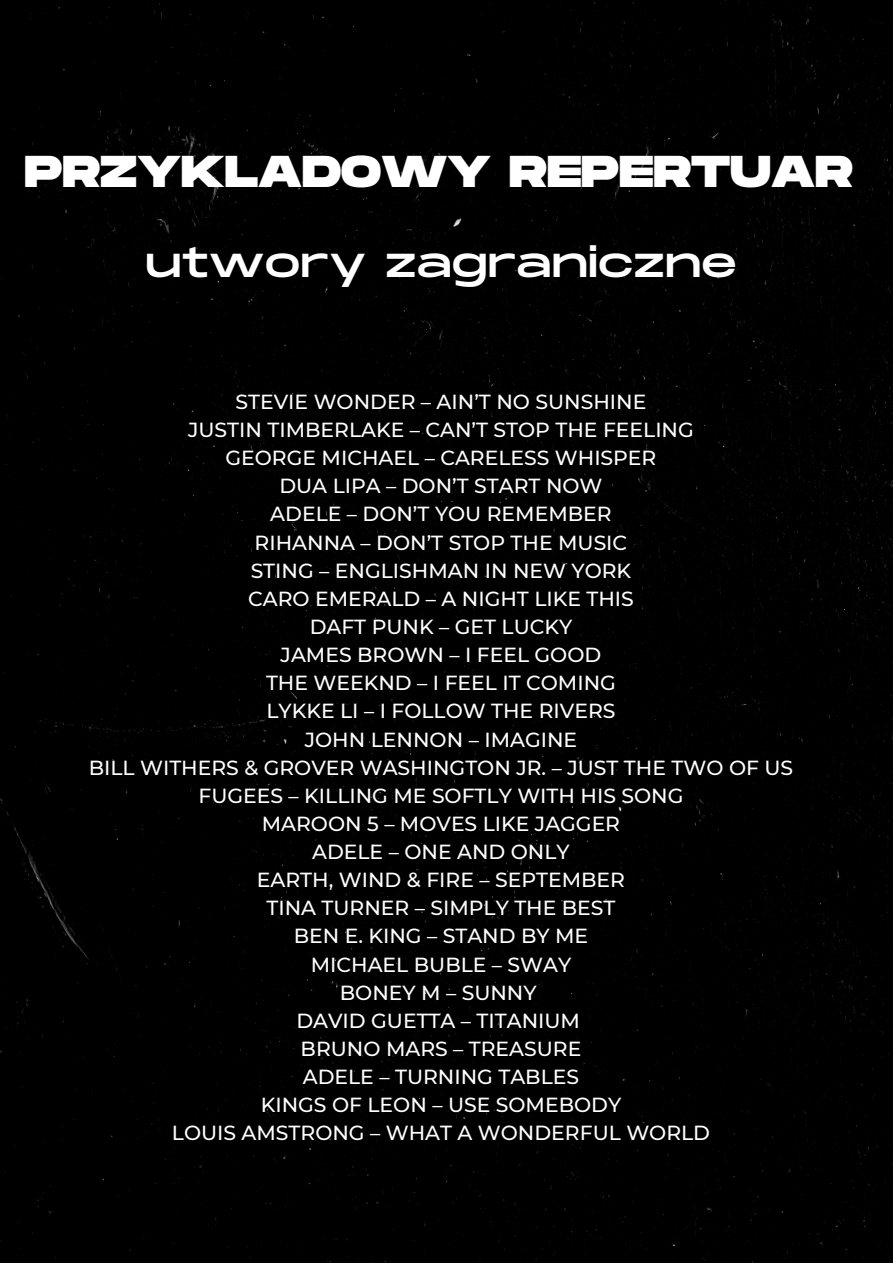
<style>
.page{position:relative;width:893px;height:1263px;background:#000}
.page>*{position:absolute;margin:0;border:0;box-sizing:border-box;transform-origin:0 0}
.t1{font:800 44.47px "Monument Extended";color:#fff}
.t2{font:39.75px "Monument Extended";color:#fff}
.t3{font:500 20.33px "Montserrat";color:#fff}
</style>
<div class="page">
<h1 class="t1" style="left:25px;top:147px;width:829px">PRZYKLADOWY REPERTUAR</h1>
<p class="t2" style="left:145px;top:241px;width:593px">utwory zagraniczne</p>
<h2 class="t3" style="left:235px;top:389px;width:412px">STEVIE WONDER – AIN’T NO SUNSHINE</h2>
<p class="t3" style="left:188px;top:417px;width:507px">JUSTIN TIMBERLAKE – CAN’T STOP THE FEELING</p>
<p class="t3" style="left:225px;top:445px;width:432px">GEORGE MICHAEL – CARELESS WHISPER</p>
<p class="t3" style="left:279px;top:474px;width:325px">DUA LIPA – DON’T START NOW</p>
<p class="t3" style="left:270px;top:502px;width:343px">ADELE – DON’T YOU REMEMBER</p>
<p class="t3" style="left:255px;top:530px;width:374px">RIHANNA – DON’T STOP THE MUSIC</p>
<p class="t3" style="left:251px;top:558px;width:382px">STING – ENGLISHMAN IN NEW YORK</p>
<p class="t3" style="left:248px;top:586px;width:387px">CARO EMERALD – A NIGHT LIKE THIS</p>
<p class="t3" style="left:310px;top:614px;width:264px">DAFT PUNK – GET LUCKY</p>
<p class="t3" style="left:281px;top:642px;width:322px">JAMES BROWN – I FEEL GOOD</p>
<p class="t3" style="left:266px;top:670px;width:351px">THE WEEKND – I FEEL IT COMING</p>
<p class="t3" style="left:266px;top:699px;width:350px">LYKKE LI – I FOLLOW THE RIVERS</p>
<p class="t3" style="left:305px;top:727px;width:274px">JOHN LENNON – IMAGINE</p>
<p class="t3" style="left:89px;top:755px;width:706px">BILL WITHERS &amp; GROVER WASHINGTON JR. – JUST THE TWO OF US</p>
<p class="t3" style="left:198px;top:783px;width:486px">FUGEES – KILLING ME SOFTLY WITH HIS SONG</p>
<p class="t3" style="left:262px;top:811px;width:360px">MAROON 5 – MOVES LIKE JAGGER</p>
<p class="t3" style="left:312px;top:839px;width:259px">ADELE – ONE AND ONLY</p>
<p class="t3" style="left:257px;top:867px;width:369px">EARTH, WIND &amp; FIRE – SEPTEMBER</p>
<p class="t3" style="left:266px;top:895px;width:351px">TINA TURNER – SIMPLY THE BEST</p>
<p class="t3" style="left:294px;top:924px;width:296px">BEN E. KING – STAND BY ME</p>
<p class="t3" style="left:311px;top:952px;width:262px">MICHAEL BUBLE – SWAY</p>
<p class="t3" style="left:340px;top:980px;width:198px">BONEY M – SUNNY</p>
<p class="t3" style="left:296px;top:1008px;width:285px">DAVID GUETTA – TITANIUM</p>
<p class="t3" style="left:301px;top:1036px;width:282px">BRUNO MARS – TREASURE</p>
<p class="t3" style="left:303px;top:1064px;width:278px">ADELE – TURNING TABLES</p>
<p class="t3" style="left:261px;top:1092px;width:362px">KINGS OF LEON – USE SOMEBODY</p>
<p class="t3" style="left:172px;top:1120px;width:539px">LOUIS AMSTRONG – WHAT A WONDERFUL WORLD</p>
</div>
